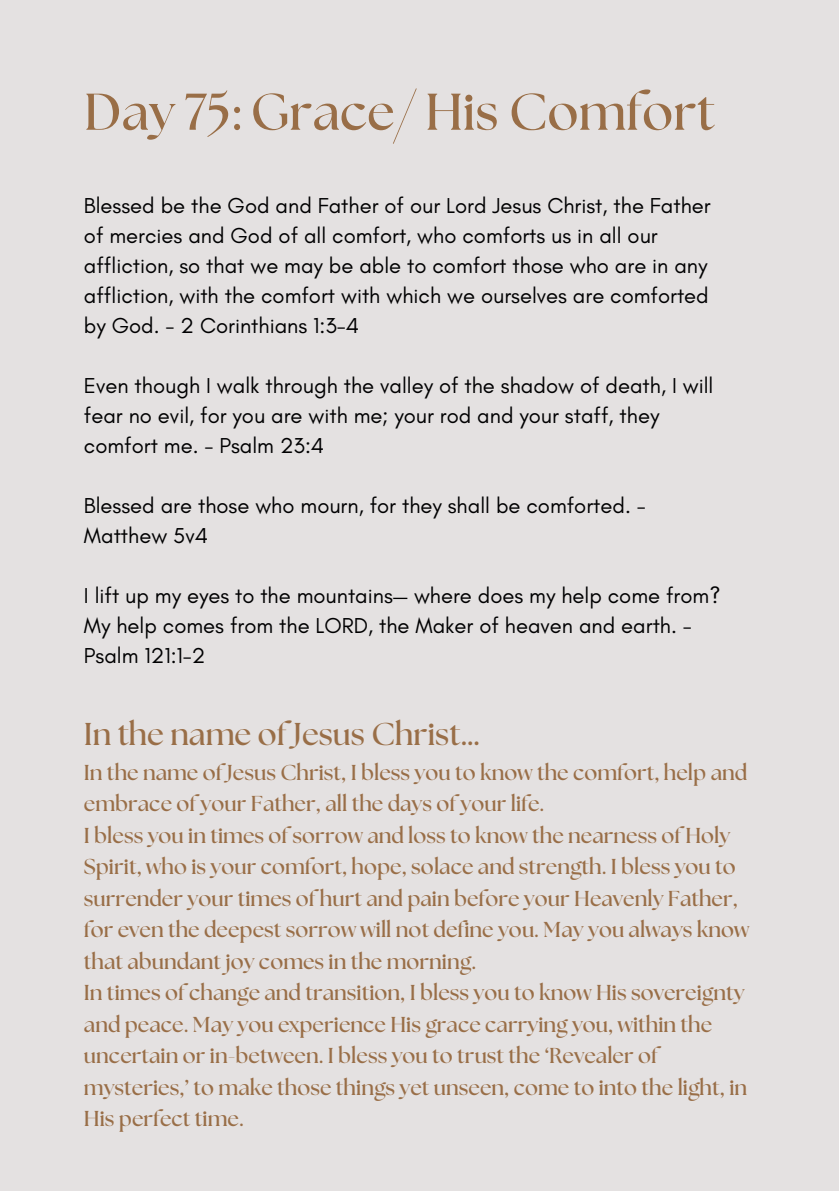
<style>
.page{position:relative;width:839px;height:1191px;background:#fff}
.page>*{position:absolute;margin:0;border:0;box-sizing:border-box;transform-origin:0 0}
.t1{font:700 51.6px "The Seasons";color:#996e47}
.t2{font:700 31.6px "The Seasons";color:#996e47}
.t3{font:22px/30px "Glacial Indifference";color:#000001}
.t4{font:700 21.6px/31.6px "The Seasons";color:#996e47}
</style>
<div class="page">
<div style="left:0;top:0;width:838px;height:1191px;background:#e4e1e1"></div>
<p class="t1" style="left:84px;top:88px;width:632px">Day 75: Grace/ His Comfort</p>
<h1 class="t3" style="left:84px;top:190px;width:628px">Blessed be the God and Father of our Lord Jesus Christ, the Father of mercies and God of all comfort, who comforts us in all our affliction, so that we may be able to comfort those who are in any affliction, with the comfort with which we ourselves are comforted by God. - 2 Corinthians 1:3-4</h1>
<p class="t3" style="left:84px;top:370px;width:631px">Even though I walk through the valley of the shadow of death, I will fear no evil, for you are with me; your rod and your staff, they comfort me. - Psalm 23:4</p>
<p class="t3" style="left:84px;top:490px;width:563px">Blessed are those who mourn, for they shall be comforted. -<br>Matthew 5v4</p>
<p class="t3" style="left:84px;top:580px;width:638px">I lift up my eyes to the mountains— where does my help come from?<br>My help comes from the LORD, the Maker of heaven and earth. -<br>Psalm 121:1-2</p>
<h2 class="t2" style="left:84px;top:720px;width:396px">In the name of Jesus Christ…</h2>
<h2 class="t4" style="left:84px;top:757px;width:667px">In the name of Jesus Christ, I bless you to know the comfort, help and embrace of your Father, all the days of your life.<br>I bless you in times of sorrow and loss to know the nearness of Holy Spirit, who is your comfort, hope, solace and strength. I bless you to surrender your times of hurt and pain before your Heavenly Father, for even the deepest sorrow will not define you. May you always know that abundant joy comes in the morning.<br>In times of change and transition, I bless you to know His sovereignty and peace. May you experience His grace carrying you, within the uncertain or in-between. I bless you to trust the ‘Revealer of mysteries,’ to make those things yet unseen, come to into the light, in His perfect time.</h2>
</div>
